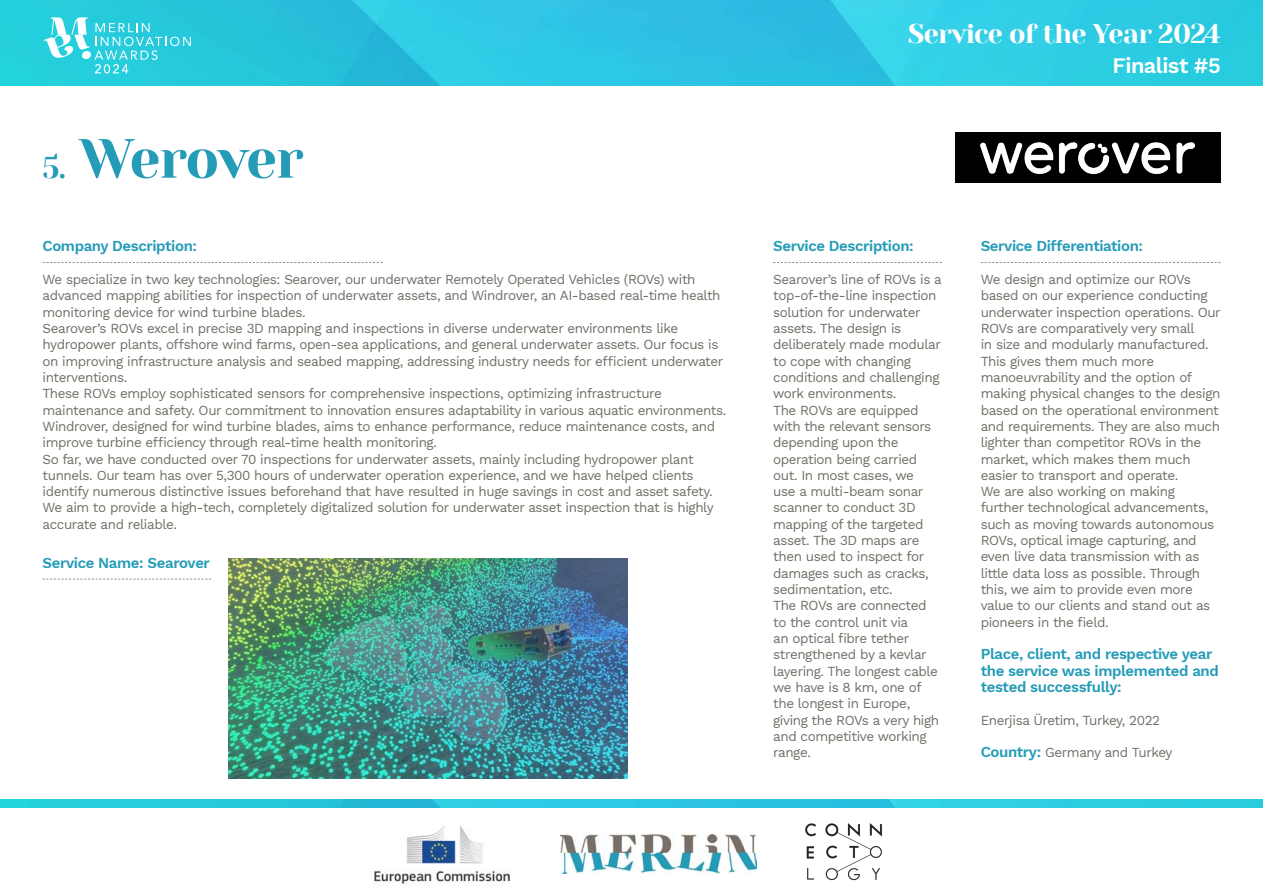
<style>
.page{position:relative;width:1263px;height:893px;background:#fff}
.page>*{position:absolute;margin:0;border:0;box-sizing:border-box;transform-origin:0 0}
.t1{font:55.05px "Yeseva One";letter-spacing:-.025em;color:#249bb7}
.t2{font:27px "Yeseva One";letter-spacing:-.025em;color:#fff}
.t3{font:600 21.75px "Work Sans";letter-spacing:-.025em;color:#fff}
.t4{font:600 15px/16.4px "Work Sans";letter-spacing:-.025em;color:#249bb7}
.t5{font:13.65px/16.4px "Work Sans";letter-spacing:-.03em;color:#706d64}
.s1{font-size:30px}
.s2{font-weight:600;font-size:15px;color:#249bb7}
</style>
<div class="page">
<img style="left:0;top:0;width:1263px;height:85px">
<img style="left:0;top:799px;width:1263px;height:8px">
<img style="left:560px;top:834px;width:197px;height:40px">
<img style="left:374px;top:825px;width:136px;height:59px">
<img style="left:805px;top:823px;width:78px;height:58px">
<svg style="left:44px;top:17px;width:147px;height:57px;background:#4ad4e2"></svg>
<svg style="left:43px;top:262px;width:340px;height:1px"></svg>
<svg style="left:43px;top:579px;width:168px;height:1px"></svg>
<svg style="left:773px;top:262px;width:169px;height:1px"></svg>
<svg style="left:981px;top:262px;width:239px;height:1px"></svg>
<img style="left:228px;top:558px;width:400px;height:220px">
<img style="left:955px;top:132px;width:266px;height:51px">
<h1 class="t1" style="left:43px;top:126px;width:262px"><span class="s1">5.</span> Werover</h1>
<p class="t4" style="left:43px;top:237px;width:156px">Company Description:</p>
<p class="t5" style="left:43px;top:270px;width:685px">We specialize in two key technologies: Searover, our underwater Remotely Operated Vehicles (ROVs) with advanced mapping abilities for inspection of underwater assets, and Windrover, an AI-based real-time health monitoring device for wind turbine blades.<br>Searover’s ROVs excel in precise 3D mapping and inspections in diverse underwater environments like hydropower plants, offshore wind farms, open-sea applications, and general underwater assets. Our focus is on improving infrastructure analysis and seabed mapping, addressing industry needs for efficient underwater interventions.<br>These ROVs employ sophisticated sensors for comprehensive inspections, optimizing infrastructure maintenance and safety. Our commitment to innovation ensures adaptability in various aquatic environments.<br>Windrover, designed for wind turbine blades, aims to enhance performance, reduce maintenance costs, and improve turbine efficiency through real-time health monitoring.<br>So far, we have conducted over 70 inspections for underwater assets, mainly including hydropower plant tunnels. Our team has over 5,300 hours of underwater operation experience, and we have helped clients identify numerous distinctive issues beforehand that have resulted in huge savings in cost and asset safety.<br>We aim to provide a high-tech, completely digitalized solution for underwater asset inspection that is highly accurate and reliable.</p>
<p class="t4" style="left:43px;top:554px;width:169px">Service Name: Searover</p>
<h2 class="t2" style="left:908px;top:17px;width:314px">Service of the Year 2024</h2>
<h3 class="t3" style="left:1112px;top:49px;width:110px">Finalist #5</h3>
<p class="t4" style="left:773px;top:237px;width:142px">Service Description:</p>
<p class="t5" style="left:773px;top:270px;width:170px">Searover’s line of ROVs is a top-of-the-line inspection solution for underwater assets. The design is deliberately made modular to cope with changing conditions and challenging work environments.<br>The ROVs are equipped with the relevant sensors depending upon the operation being carried out. In most cases, we<br>use a multi-beam sonar scanner to conduct 3D mapping of the targeted asset. The 3D maps are then used to inspect for damages such as cracks, sedimentation, etc.<br>The ROVs are connected to the control unit via<br>an optical fibre tether strengthened by a kevlar layering. The longest cable we have is 8 km, one of the longest in Europe, giving the ROVs a very high and competitive working range.</p>
<p class="t4" style="left:981px;top:237px;width:164px">Service Differentiation:</p>
<p class="t5" style="left:981px;top:270px;width:242px">We design and optimize our ROVs based on our experience conducting underwater inspection operations. Our ROVs are comparatively very small<br>in size and modularly manufactured.<br>This gives them much more manoeuvrability and the option of making physical changes to the design based on the operational environment and requirements. They are also much lighter than competitor ROVs in the market, which makes them much easier to transport and operate.<br>We are also working on making further technological advancements, such as moving towards autonomous ROVs, optical image capturing, and even live data transmission with as little data loss as possible. Through this, we aim to provide even more value to our clients and stand out as pioneers in the field.</p>
<p class="t4" style="left:981px;top:646px;width:240px">Place, client, and respective year the service was implemented and tested successfully:</p>
<p class="t5" style="left:981px;top:711px;width:181px">Enerjisa Üretim, Turkey, 2022</p>
<p class="t5" style="left:981px;top:744px;width:193px"><span class="s2">Country:</span> Germany and Turkey</p>
</div>
